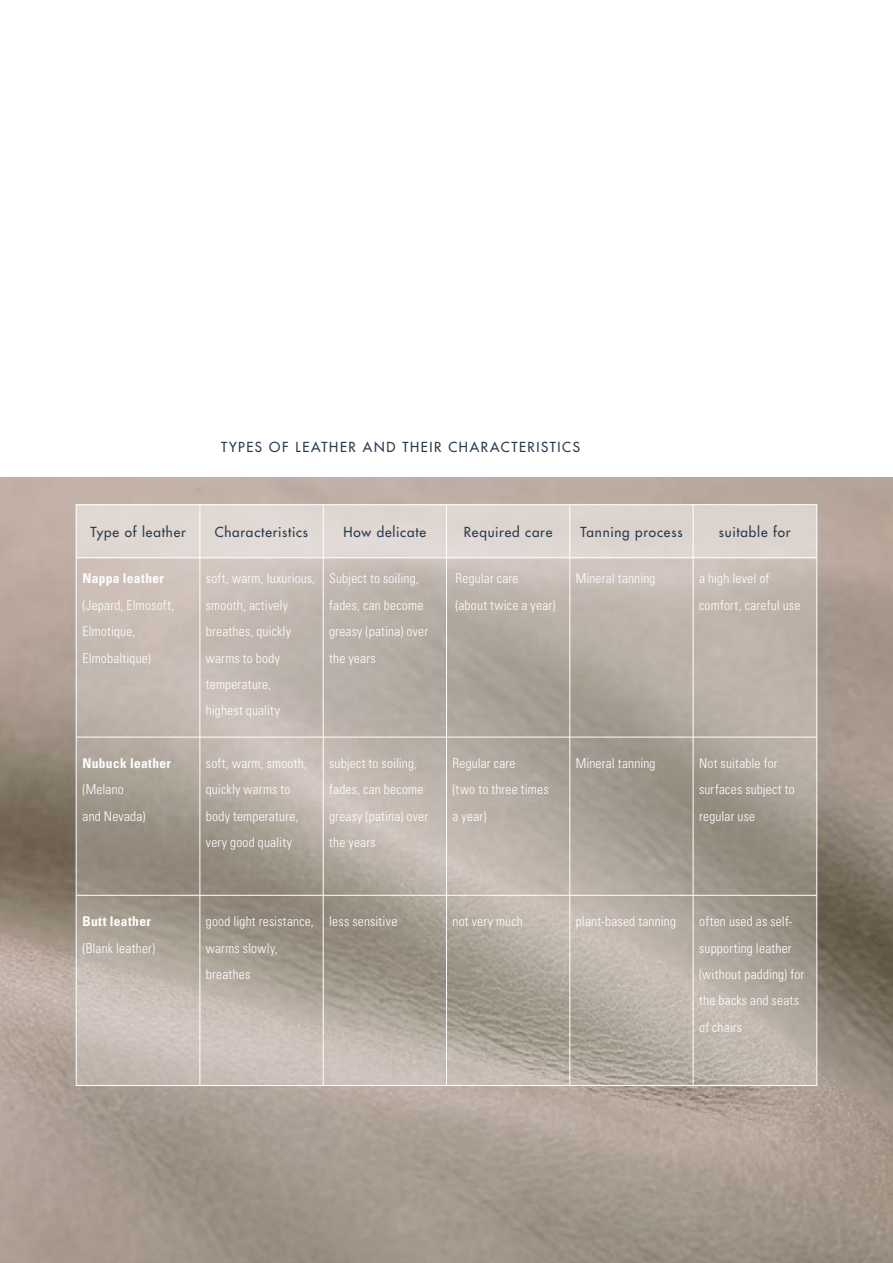
<style>
.page{position:relative;width:893px;height:1263px;background:#fff}
.page>*{position:absolute;margin:0;border:0;box-sizing:border-box;transform-origin:0 0}
.t1{font:300 condensed 13.5px/26.4px "Univers LT Std";letter-spacing:.015em;color:#fff}
.t2{font:500 13.5px "Futura Std";letter-spacing:.065em;color:#293a4c}
.t3{font:500 13.5px "Futura Std";letter-spacing:.115em;color:#293a4c}
.t4{font:700 condensed 13.5px "Univers LT Std";letter-spacing:.02em;color:#fff}
</style>
<div class="page">
<img style="left:0;top:478px;width:893px;height:785px">
<div style="left:76px;top:504px;width:741px;height:54px;background:#dfd7d2"></div>
<svg style="left:78px;top:558px;width:737px;height:526px"></svg>
<hr style="left:76px;top:557px;width:740px;height:1px;background:#fff">
<hr style="left:76px;top:737px;width:741px;height:1px;background:#fff">
<hr style="left:76px;top:895px;width:741px;height:1px;background:#fff">
<hr style="left:200px;top:505px;width:1px;height:580px;background:#fff">
<hr style="left:323px;top:505px;width:1px;height:580px;background:#fff">
<hr style="left:446px;top:505px;width:1px;height:580px;background:#fff">
<hr style="left:570px;top:505px;width:1px;height:580px;background:#fff">
<hr style="left:693px;top:505px;width:1px;height:580px;background:#fff">
<p class="t3" style="left:221px;top:438px;width:360px">TYPES OF LEATHER AND THEIR CHARACTERISTICS</p>
<p class="t2" style="left:90px;top:524px;width:97px">Type of leather</p>
<p class="t2" style="left:215px;top:524px;width:95px">Characteristics</p>
<p class="t2" style="left:343px;top:524px;width:84px">How delicate</p>
<p class="t2" style="left:464px;top:524px;width:90px">Required care</p>
<p class="t2" style="left:580px;top:524px;width:104px">Tanning process</p>
<p class="t2" style="left:719px;top:524px;width:73px">suitable for</p>
<p class="t4" style="left:83px;top:570px;width:83px">Nappa leather</p>
<p class="t1" style="left:83px;top:592px;width:93px">(Jepard, Elmosoft,<br>Elmotique,<br>Elmobaltique)</p>
<p class="t1" style="left:206px;top:565px;width:111px">soft, warm, luxurious, smooth, actively breathes, quickly warms to body temperature,<br>highest quality</p>
<p class="t1" style="left:329px;top:565px;width:100px">Subject to soiling, fades, can become greasy (patina) over the years</p>
<p class="t1" style="left:455px;top:565px;width:101px">Regular care<br>(about twice a year)</p>
<p class="t1" style="left:576px;top:565px;width:81px">Mineral tanning</p>
<p class="t1" style="left:699px;top:565px;width:103px">a high level of comfort, careful use</p>
<p class="t4" style="left:83px;top:755px;width:90px">Nubuck leather</p>
<p class="t1" style="left:83px;top:776px;width:64px">(Melano and Nevada)</p>
<p class="t4" style="left:83px;top:913px;width:70px">Butt leather</p>
<p class="t1" style="left:83px;top:935px;width:74px">(Blank leather)</p>
<p class="t1" style="left:206px;top:750px;width:103px">soft, warm, smooth, quickly warms to body temperature, very good quality</p>
<p class="t1" style="left:329px;top:750px;width:100px">subject to soiling, fades, can become greasy (patina) over the years</p>
<p class="t1" style="left:452px;top:750px;width:98px">Regular care<br>(two to three times a year)</p>
<p class="t1" style="left:576px;top:750px;width:81px">Mineral tanning</p>
<p class="t1" style="left:699px;top:750px;width:97px">Not suitable for surfaces subject to regular use</p>
<p class="t1" style="left:206px;top:908px;width:110px">good light resistance, warms slowly, breathes</p>
<p class="t1" style="left:329px;top:908px;width:70px">less sensitive</p>
<p class="t1" style="left:452px;top:908px;width:72px">not very much</p>
<p class="t1" style="left:576px;top:908px;width:102px">plant-based tanning</p>
<p class="t1" style="left:699px;top:908px;width:107px">often used as self&shy;supporting leather (without padding) for the backs and seats of chairs</p>
</div>
